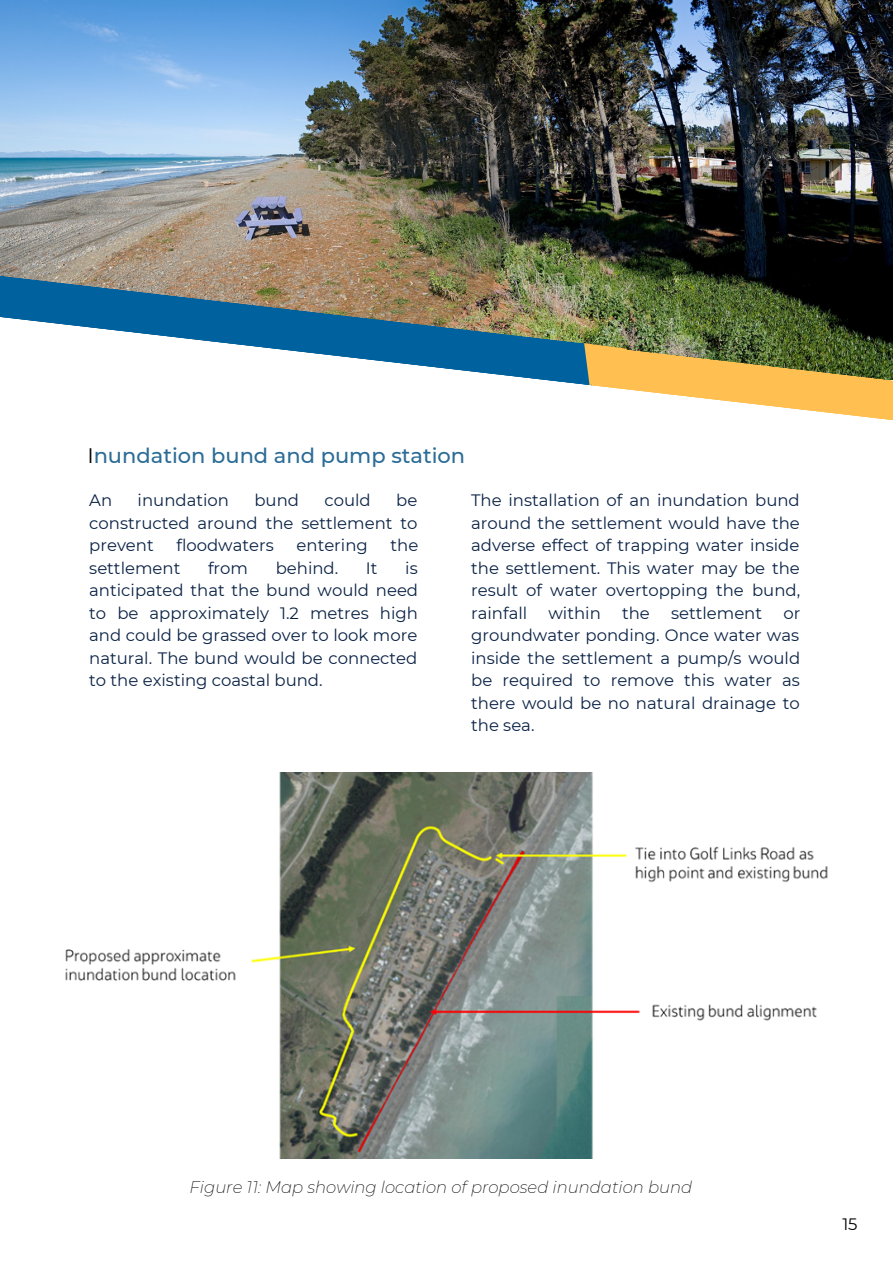
<style>
.page{position:relative;width:893px;height:1264px;background:#fff}
.page>*{position:absolute;margin:0;border:0;box-sizing:border-box;transform-origin:0 0}
.t1{font:500 21px "Montserrat";color:#2b6c96}
.t2{font:16.5px/22.5px "Montserrat";color:#0a2245;text-align:justify}
.t3{font:italic 200 16.5px "Montserrat";color:#000}
.t4{font:16.5px "Montserrat";color:#000}
.s1{font-weight:400;color:#000}
</style>
<div class="page">
<img style="left:0;top:0;width:892px;height:313px">
<img style="left:0;top:274px;width:596px;height:39px">
<svg style="left:0;top:313px;width:892px;height:107px"></svg>
<img style="left:65px;top:773px;width:763px;height:385px">
<p class="t1" style="left:87px;top:443px;width:379px"><span class="s1">I</span>nundation bund and pump station</p>
<p class="t2" style="left:89px;top:489px;width:24px">An</p>
<p class="t2" style="left:138px;top:489px;width:93px">inundation</p>
<p class="t2" style="left:254px;top:489px;width:46px">bund</p>
<p class="t2" style="left:324px;top:489px;width:48px">could</p>
<p class="t2" style="left:89px;top:489px;width:330px;text-indent:307px">be constructed around the settlement to prevent</p>
<p class="t2" style="left:176px;top:534px;width:99px">floodwaters</p>
<p class="t2" style="left:296px;top:534px;width:73px">entering</p>
<p class="t2" style="left:390px;top:534px;width:29px">the</p>
<p class="t2" style="left:89px;top:556px;width:93px">settlement</p>
<p class="t2" style="left:208px;top:556px;width:42px">from</p>
<p class="t2" style="left:276px;top:556px;width:64px">behind.</p>
<p class="t2" style="left:366px;top:556px;width:13px">It</p>
<p class="t2" style="left:89px;top:556px;width:330px;text-indent:316px">is anticipated that the bund would need to be approximately 1.2 metres high and could be grassed over to look more natural. The bund would be connected to the existing coastal bund.</p>
<p class="t2" style="left:471px;top:489px;width:330px">The installation of an inundation bund around the settlement would have the adverse effect of trapping water inside the settlement. This water may be the result of water overtopping the bund, rainfall</p>
<p class="t2" style="left:548px;top:601px;width:54px">within</p>
<p class="t2" style="left:622px;top:601px;width:29px">the</p>
<p class="t2" style="left:671px;top:601px;width:93px">settlement</p>
<p class="t2" style="left:471px;top:601px;width:330px;text-indent:312px">or groundwater ponding. Once water was inside the settlement a pump/s would be required to remove this water as there would be no natural drainage to the sea.</p>
<p class="t3" style="left:189px;top:1176px;width:504px">Figure 11: Map showing location of proposed inundation bund</p>
<p class="t4" style="left:842px;top:1214px;width:17px">15</p>
</div>
